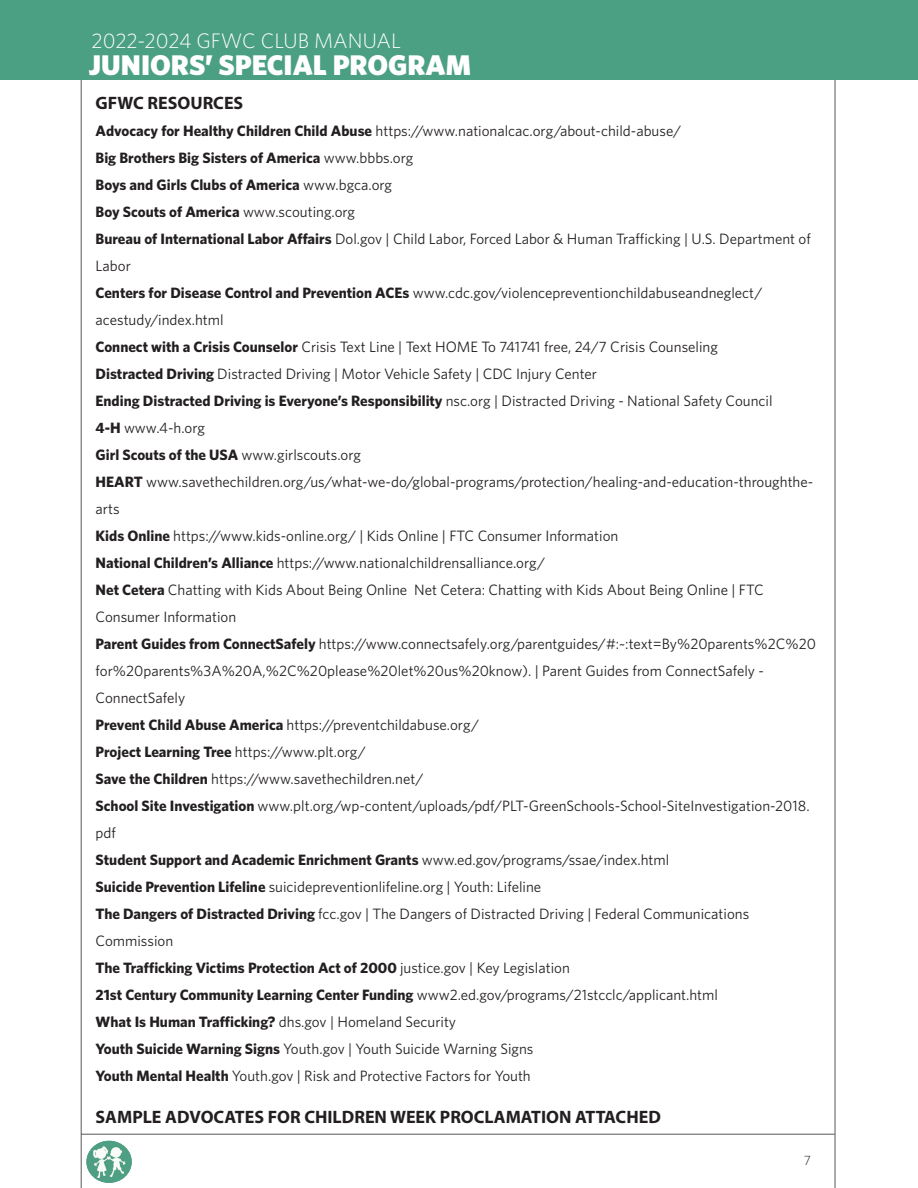
<style>
.page{position:relative;width:918px;height:1188px;background:#fff}
.page>*{position:absolute;margin:0;border:0;box-sizing:border-box;transform-origin:0 0}
.t1{font:900 28.5px "Whitney HTF";color:#fff}
.t2{font:300 21px "Whitney HTF";color:#fff}
.t3{font:700 18px "Myriad Pro";color:#231f20}
.t4{font:15px/27px "Whitney HTF";color:#231f20}
.t5{font:700 15px/27px "Whitney HTF";color:#231f20}
.t6{font:300 13.5px "Whitney HTF";color:#231f20}
.s1{font-weight:700}
.s2{font-weight:400}
</style>
<div class="page">
<hr style="left:81px;top:1134px;width:754px;height:1px;background:#57585a">
<hr style="left:81px;top:0;width:1px;height:1188px;background:#57585a">
<hr style="left:835px;top:0;width:1px;height:1188px;background:#57585a">
<div style="left:0;top:0;width:918px;height:80px;background:#4ba083"></div>
<img style="left:86px;top:1141px;width:46px;height:42px">
<p class="t2" style="left:92px;top:29px;width:311px">2022-2024 GFWC CLUB MANUAL</p>
<h2 class="t2" style="left:127px;top:29px;width:14px">0</h2>
<h2 class="t2" style="left:182px;top:29px;width:13px">2</h2>
<p class="t1" style="left:89px;top:47px;width:384px">JUNIORS’ SPECIAL PROGRAM</p>
<p class="t3" style="left:96px;top:91px;width:149px">GFWC RESOURCES</p>
<p class="t4" style="left:96px;top:116px;width:587px"><span class="s1">Advocacy for Healthy Children Child Abuse</span> https://www.nationalcac.org/about-child-abuse/</p>
<p class="t5" style="left:96px;top:143px;width:319px">Big Brothers Big Sisters of America <span class="s2">www.bbbs.org</span></p>
<p class="t5" style="left:96px;top:170px;width:298px">Boys and Girls Clubs of America <span class="s2">www.bgca.org<br></span>Boy Scouts of America <span class="s2">www.scouting.org</span></p>
<p class="t4" style="left:96px;top:224px;width:717px"><span class="s1">Bureau of International Labor Affairs</span> Dol.gov | Child Labor, Forced Labor &amp; Human Trafficking | U.S. Department of Labor<br><span class="s1">Centers for Disease Control and Prevention ACEs</span> www.cdc.gov/violencepreventionchildabuseandneglect/ acestudy/index.html</p>
<p class="t4" style="left:96px;top:332px;width:624px"><span class="s1">Connect with a Crisis Counselor</span> Crisis Text Line | Text HOME To 741741 free, 24/7 Crisis Counseling</p>
<p class="t4" style="left:96px;top:359px;width:503px"><span class="s1">Distracted Driving</span> Distracted Driving | Motor Vehicle Safety | CDC Injury Center</p>
<p class="t4" style="left:96px;top:386px;width:679px"><span class="s1">Ending Distracted Driving is Everyone’s Responsibility</span> nsc.org | Distracted Driving - National Safety Council<br><span class="s1">4-H</span> www.4-h.org<br><span class="s1">Girl Scouts of the USA</span> www.girlscouts.org</p>
<p class="t4" style="left:96px;top:467px;width:719px"><span class="s1">HEART</span> www.savethechildren.org/us/what-we-do/global-programs/protection/healing-and-education-throughthe&shy;arts</p>
<p class="t4" style="left:96px;top:521px;width:524px"><span class="s1">Kids Online</span> https://www.kids-online.org/ | Kids Online | FTC Consumer Information</p>
<p class="t4" style="left:96px;top:548px;width:451px"><span class="s1">National Children’s Alliance</span> https://www.nationalchildrensalliance.org/</p>
<p class="t4" style="left:96px;top:575px;width:670px"><span class="s1">Net Cetera</span> Chatting with Kids About Being Online Net Cetera: Chatting with Kids About Being Online | FTC<br>Consumer Information</p>
<p class="t4" style="left:96px;top:629px;width:722px"><span class="s1">Parent Guides from ConnectSafely</span> https://www.connectsafely.org/parentguides/#:~:text=By%20parents%2C%20 for%20parents%3A%20A,%2C%20please%20let%20us%20know). | Parent Guides from ConnectSafely -<br>ConnectSafely</p>
<p class="t4" style="left:96px;top:710px;width:385px"><span class="s1">Prevent Child Abuse America</span> https://preventchildabuse.org/<br><span class="s1">Project Learning Tree</span> https://www.plt.org/<br><span class="s1">Save the Children</span> https://www.savethechildren.net/</p>
<p class="t4" style="left:96px;top:791px;width:716px"><span class="s1">School Site Investigation</span> www.plt.org/wp-content/uploads/pdf/PLT-GreenSchools-School-SiteInvestigation-2018. pdf</p>
<p class="t5" style="left:96px;top:845px;width:575px">Student Support and Academic Enrichment Grants <span class="s2">www.ed.gov/programs/ssae/index.html</span></p>
<p class="t4" style="left:96px;top:872px;width:447px"><span class="s1">Suicide Prevention Lifeline</span> suicidepreventionlifeline.org | Youth: Lifeline</p>
<p class="t4" style="left:96px;top:899px;width:655px"><span class="s1">The Dangers of Distracted Driving</span> fcc.gov | The Dangers of Distracted Driving | Federal Communications<br>Commission</p>
<p class="t5" style="left:96px;top:953px;width:476px">The Trafficking Victims Protection Act of 2000 <span class="s2">justice.gov | Key Legislation</span></p>
<p class="t4" style="left:96px;top:980px;width:624px"><span class="s1">21st Century Community Learning Center Funding</span> www2.ed.gov/programs/21stcclc/applicant.html</p>
<p class="t4" style="left:96px;top:1007px;width:362px"><span class="s1">What Is Human Trafficking?</span> dhs.gov | Homeland Security</p>
<p class="t4" style="left:96px;top:1034px;width:439px"><span class="s1">Youth Suicide Warning Signs</span> Youth.gov | Youth Suicide Warning Signs</p>
<p class="t4" style="left:96px;top:1061px;width:437px"><span class="s1">Youth Mental Health</span> Youth.gov | Risk and Protective Factors for Youth</p>
<p class="t3" style="left:96px;top:1105px;width:567px">SAMPLE ADVOCATES FOR CHILDREN WEEK PROCLAMATION ATTACHED</p>
<p class="t6" style="left:804px;top:1152px;width:9px">7</p>
</div>
